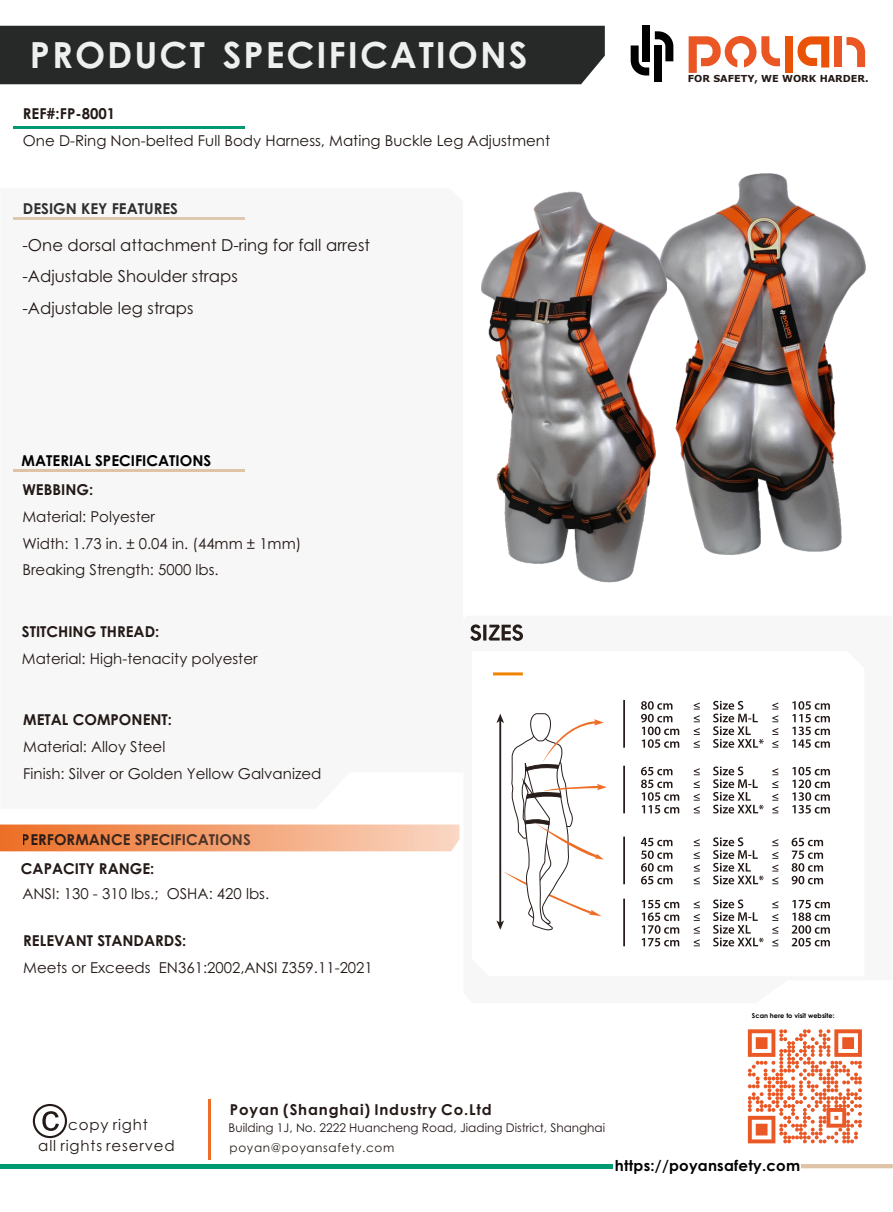
<style>
.page{position:relative;width:893px;height:1212px;background:#fff}
.page>*{position:absolute;margin:0;border:0;box-sizing:border-box;transform-origin:0 0}
.t1{font:700 36px "Century Gothic";letter-spacing:.055em;color:#eeefef}
.t2{font:16.5px/31px "Century Gothic";color:#231916}
.t3{font:15px/26.8px "Century Gothic";color:#231916}
.t4{font:700 15px "Century Gothic";color:#231916}
.t5{font:700 15px "Century Gothic";color:#000}
.t6{font:700 15px "Century Gothic";letter-spacing:.055em;color:#231916}
.t7{font:15px/21.8px "Century Gothic";letter-spacing:.055em;color:#231916;text-align:center}
.t8{font:12px/20.1px "Century Gothic";color:#231916}
.t9{font:700 9.75px "Verdana";color:#231916}
.t10{font:700 6.6px "Century Gothic";color:#000}
</style>
<div class="page">
<hr style="left:0;top:1164px;width:613px;height:4px;background:#009a72">
<hr style="left:801px;top:1164px;width:92px;height:4px;background:#dfc3a7">
<div style="left:0;top:26px;width:605px;height:58px;background:#272828"></div>
<hr style="left:13px;top:126px;width:232px;height:2px;background:#009a72">
<hr style="left:13px;top:469px;width:232px;height:2px;background:#dfc3a7">
<svg style="left:0;top:824px;width:459px;height:27px;background:#f3a376"></svg>
<svg style="left:748px;top:1029px;width:114px;height:114px"></svg>
<svg style="left:493px;top:675px;width:337px;height:272px"></svg>
<svg style="left:470px;top:624px;width:53px;height:17px"></svg>
<hr style="left:493px;top:672px;width:30px;height:3px;background:#f08300">
<svg style="left:496px;top:713px;width:111px;height:218px"></svg>
<svg style="left:694px;top:768px;width:6px;height:7px"></svg>
<svg style="left:772px;top:768px;width:6px;height:7px"></svg>
<svg style="left:694px;top:781px;width:6px;height:7px"></svg>
<svg style="left:772px;top:781px;width:6px;height:7px"></svg>
<svg style="left:641px;top:767px;width:38px;height:46px"></svg>
<svg style="left:694px;top:794px;width:6px;height:19px"></svg>
<svg style="left:713px;top:766px;width:51px;height:47px"></svg>
<svg style="left:772px;top:794px;width:6px;height:19px"></svg>
<svg style="left:792px;top:767px;width:38px;height:46px"></svg>
<svg style="left:694px;top:839px;width:6px;height:7px"></svg>
<svg style="left:772px;top:839px;width:6px;height:7px"></svg>
<svg style="left:694px;top:852px;width:6px;height:19px"></svg>
<svg style="left:772px;top:852px;width:6px;height:19px"></svg>
<svg style="left:641px;top:838px;width:31px;height:46px"></svg>
<svg style="left:694px;top:877px;width:6px;height:7px"></svg>
<svg style="left:713px;top:837px;width:51px;height:47px"></svg>
<svg style="left:772px;top:877px;width:6px;height:7px"></svg>
<svg style="left:792px;top:838px;width:31px;height:46px"></svg>
<svg style="left:694px;top:901px;width:6px;height:7px"></svg>
<svg style="left:772px;top:901px;width:6px;height:7px"></svg>
<svg style="left:694px;top:914px;width:6px;height:19px"></svg>
<svg style="left:772px;top:914px;width:6px;height:19px"></svg>
<svg style="left:642px;top:900px;width:37px;height:46px"></svg>
<svg style="left:694px;top:939px;width:6px;height:7px"></svg>
<svg style="left:713px;top:899px;width:51px;height:47px"></svg>
<svg style="left:772px;top:939px;width:6px;height:7px"></svg>
<svg style="left:792px;top:900px;width:38px;height:46px"></svg>
<svg style="left:694px;top:702px;width:6px;height:7px"></svg>
<svg style="left:772px;top:702px;width:6px;height:7px"></svg>
<svg style="left:694px;top:715px;width:6px;height:7px"></svg>
<svg style="left:772px;top:715px;width:6px;height:7px"></svg>
<svg style="left:694px;top:728px;width:6px;height:7px"></svg>
<svg style="left:772px;top:728px;width:6px;height:7px"></svg>
<svg style="left:641px;top:701px;width:38px;height:47px"></svg>
<svg style="left:694px;top:741px;width:6px;height:7px"></svg>
<svg style="left:713px;top:701px;width:51px;height:47px"></svg>
<svg style="left:772px;top:741px;width:6px;height:7px"></svg>
<svg style="left:792px;top:701px;width:38px;height:47px"></svg>
<hr style="left:623px;top:700px;width:2px;height:48px;background:#231916">
<hr style="left:623px;top:766px;width:2px;height:47px;background:#231916">
<hr style="left:623px;top:836px;width:2px;height:48px;background:#231916">
<hr style="left:623px;top:899px;width:2px;height:47px;background:#231916">
<svg style="left:42px;top:1111px;width:17px;height:20px"></svg>
<div style="left:33px;top:1104px;width:34px;height:34px;border:2px solid #231916;border-radius:50%"></div>
<hr style="left:208px;top:1099px;width:3px;height:61px;background:#ed6f27">
<img style="left:236px;top:175px;width:630px;height:408px">
<svg style="left:798px;top:36px;width:31px;height:32px"></svg>
<div style="left:785px;top:36px;width:8px;height:37px;background:#ea5207"></div>
<svg style="left:689px;top:36px;width:91px;height:37px"></svg>
<div style="left:834px;top:36px;width:8px;height:31px;background:#ea5624"></div>
<svg style="left:846px;top:37px;width:19px;height:30px"></svg>
<div style="left:654px;top:45px;width:8px;height:37px;background:#000"></div>
<svg style="left:631px;top:45px;width:18px;height:30px"></svg>
<div style="left:642px;top:25px;width:8px;height:36px;background:#000"></div>
<svg style="left:655px;top:31px;width:18px;height:30px"></svg>
<h1 class="t1" style="left:30px;top:41px;width:499px">PRODUCT SPECIFICATIONS</h1>
<p class="t4" style="left:23px;top:108px;width:94px">REF#:FP-8001</p>
<p class="t3" style="left:23px;top:128px;width:529px">One D-Ring Non-belted Full Body Harness, Mating Buckle Leg Adjustment</p>
<p class="t5" style="left:23px;top:203px;width:157px">DESIGN KEY FEATURES</p>
<p class="t2" style="left:22px;top:231px;width:349px">-One dorsal attachment D-ring for fall arrest -Adjustable Shoulder straps<br>-Adjustable leg straps</p>
<p class="t9" style="left:688px;top:74px;width:182px">FOR SAFETY, WE WORK HARDER.</p>
<p class="t5" style="left:22px;top:454px;width:191px">MATERIAL SPECIFICATIONS</p>
<p class="t4" style="left:22px;top:484px;width:72px">WEBBING:</p>
<p class="t3" style="left:22px;top:504px;width:280px">Material: Polyester<br>Width: 1.73 in. ± 0.04 in. (44mm ± 1mm)<br>Breaking Strength: 5000 lbs.</p>
<p class="t4" style="left:22px;top:625px;width:139px">STITCHING THREAD:</p>
<p class="t3" style="left:22px;top:646px;width:237px">Material: High-tenacity polyester</p>
<p class="t4" style="left:23px;top:714px;width:150px">METAL COMPONENT:</p>
<p class="t3" style="left:23px;top:734px;width:300px">Material: Alloy Steel<br>Finish: Silver or Golden Yellow Galvanized</p>
<p class="t4" style="left:22px;top:834px;width:230px">PERFORMANCE SPECIFICATIONS</p>
<p class="t4" style="left:21px;top:863px;width:135px">CAPACITY RANGE:</p>
<p class="t3" style="left:22px;top:881px;width:248px">ANSI: 130 - 310 lbs.; OSHA: 420 lbs.</p>
<p class="t4" style="left:23px;top:934px;width:165px">RELEVANT STANDARDS:</p>
<p class="t3" style="left:23px;top:955px;width:351px">Meets or Exceeds EN361:2002,ANSI Z359.11-2021</p>
<p class="t10" style="left:752px;top:1013px;width:84px">Scan here to visit website:</p>
<p class="t6" style="left:230px;top:1104px;width:263px">Poyan (Shanghai) Industry Co.Ltd</p>
<p class="t7" style="left:38px;top:1115px;width:138px">copy right<br>all rights reserved</p>
<p class="t8" style="left:229px;top:1119px;width:378px">Building 1J, No. 2222 Huancheng Road, Jiading District, Shanghai poyan@poyansafety.com</p>
<p class="t5" style="left:615px;top:1159px;width:187px">https://poyansafety.com</p>
</div>
